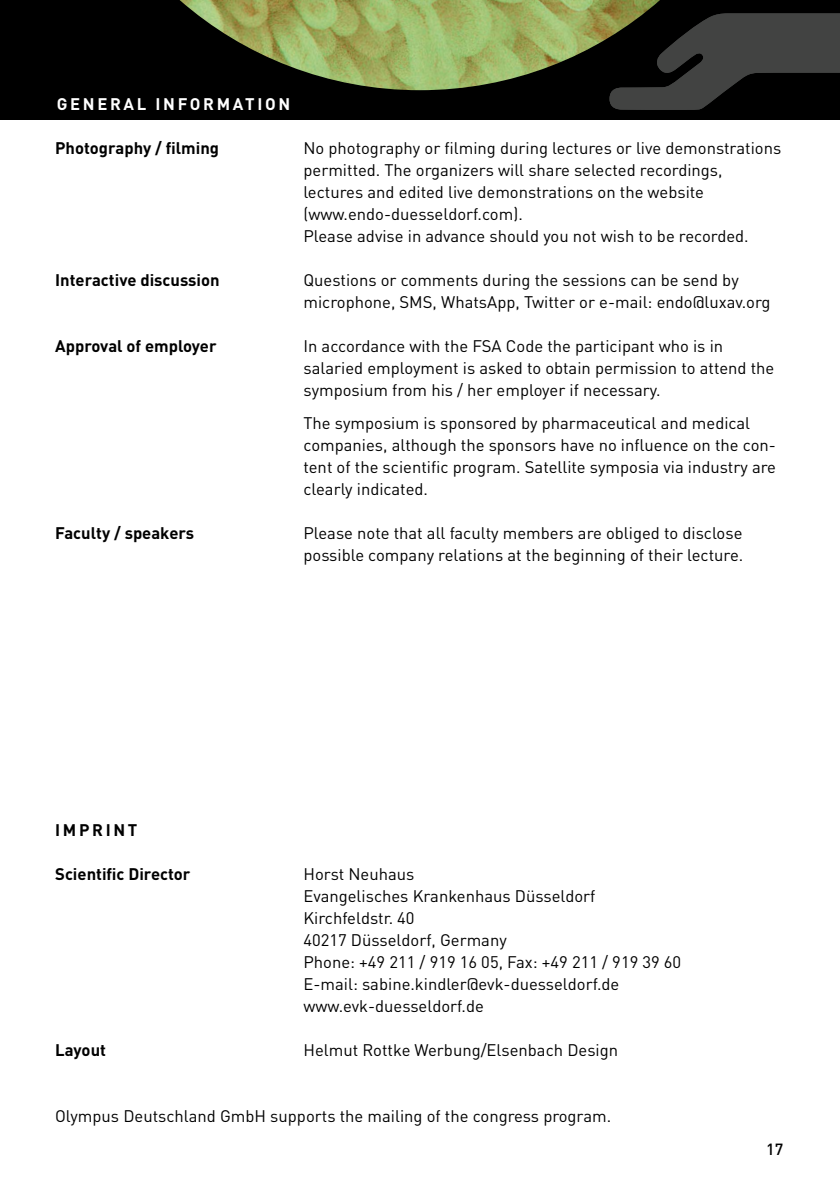
<style>
.page{position:relative;width:840px;height:1191px;background:#fff}
.page>*{position:absolute;margin:0;border:0;box-sizing:border-box;transform-origin:0 0}
.t1{font:16.6px/22px "DIN";color:#000}
.t2{font:700 16.6px "DIN";color:#000}
.t3{font:700 16.6px "DIN";letter-spacing:.16em;color:#fff}
.t4{font:700 16.6px "DIN";letter-spacing:.16em;color:#000}
.t5{font:500 16px "DIN";color:#000}
</style>
<div class="page">
<div style="left:0;top:0;width:839px;height:119px;background:#000"></div>
<svg style="left:609px;top:13px;width:230px;height:97px"></svg>
<img style="left:180px;top:0;width:479px;height:90px">
<p class="t3" style="left:57px;top:93px;width:235px">GENERAL INFORMATION</p>
<p class="t2" style="left:55px;top:137px;width:165px">Photography / filming</p>
<p class="t1" style="left:303px;top:137px;width:479px">No photography or filming during lectures or live demonstrations permitted. The organizers will share selected recordings, lectures and edited live demonstrations on the website (www.endo-duesseldorf.com).<br>Please advise in advance should you not wish to be recorded.</p>
<p class="t2" style="left:55px;top:269px;width:166px">Interactive discussion</p>
<p class="t1" style="left:303px;top:269px;width:468px">Questions or comments during the sessions can be send by microphone, SMS, WhatsApp, Twitter or e-mail: endo@luxav.org</p>
<p class="t2" style="left:55px;top:335px;width:163px">Approval of employer</p>
<p class="t1" style="left:303px;top:335px;width:472px">In accordance with the FSA Code the participant who is in salaried employment is asked to obtain permission to attend the symposium from his / her employer if necessary.</p>
<p class="t1" style="left:303px;top:412px;width:474px">The symposium is sponsored by pharmaceutical and medical companies, although the sponsors have no influence on the con&shy;tent of the scientific program. Satellite symposia via industry are clearly indicated.</p>
<p class="t2" style="left:55px;top:522px;width:140px">Faculty / speakers</p>
<p class="t1" style="left:303px;top:522px;width:441px">Please note that all faculty members are obliged to disclose possible company relations at the beginning of their lecture.</p>
<p class="t4" style="left:55px;top:819px;width:84px">IMPRINT</p>
<p class="t2" style="left:55px;top:863px;width:137px">Scientific Director</p>
<p class="t1" style="left:303px;top:863px;width:379px">Horst Neuhaus<br>Evangelisches Krankenhaus Düsseldorf<br>Kirchfeldstr. 40<br>40217 Düsseldorf, Germany<br>Phone: +49 211 / 919 16 05, Fax: +49 211 / 919 39 60<br>E-mail: sabine.kindler@evk-duesseldorf.de www.evk-duesseldorf.de</p>
<p class="t2" style="left:55px;top:1039px;width:52px">Layout</p>
<p class="t1" style="left:303px;top:1039px;width:316px">Helmut Rottke Werbung/Elsenbach Design</p>
<p class="t1" style="left:55px;top:1105px;width:557px">Olympus Deutschland GmbH supports the mailing of the congress program.</p>
<p class="t5" style="left:765px;top:1139px;width:19px">17</p>
</div>
